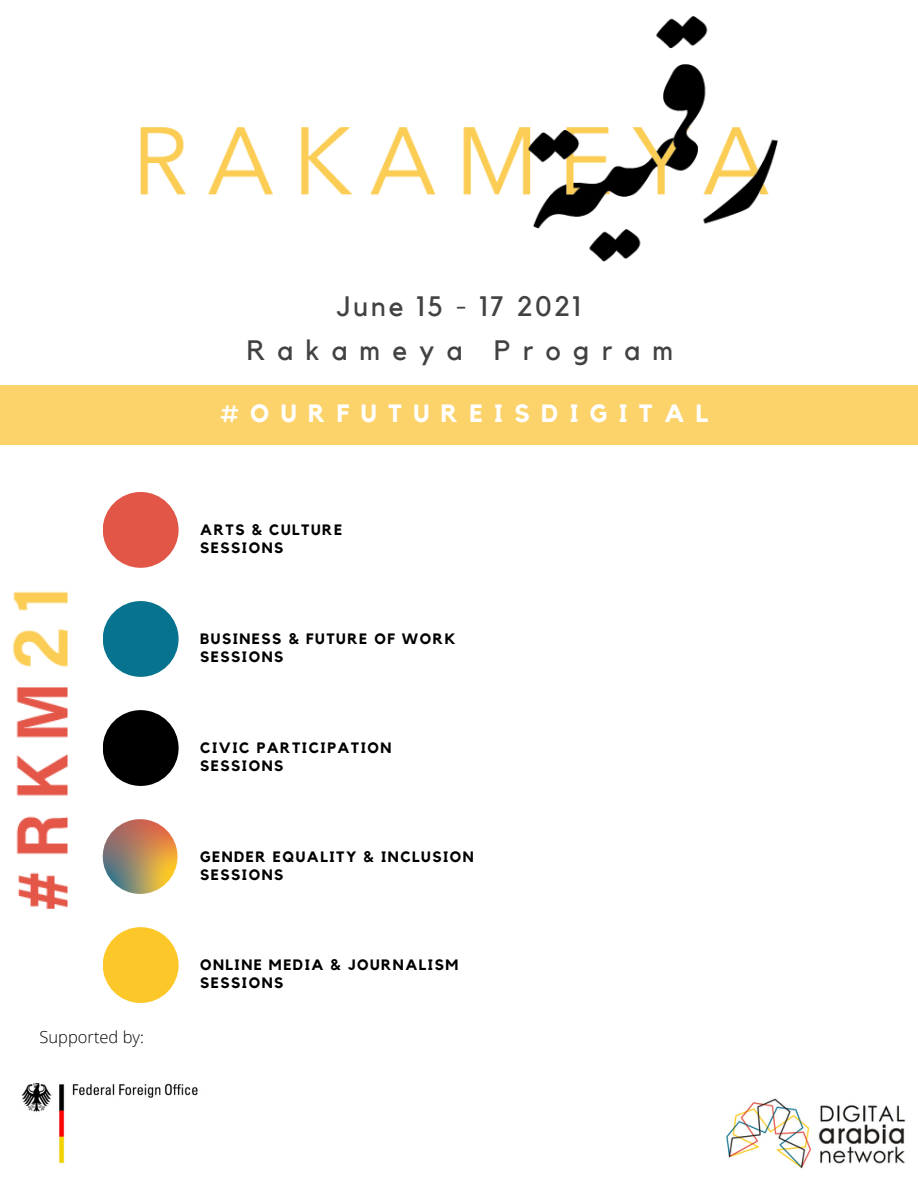
<style>
.page{position:relative;width:918px;height:1188px;background:#fff}
.page>*{position:absolute;margin:0;border:0;box-sizing:border-box;transform-origin:0 0}
.t1{font:28.05px "Kollektif";letter-spacing:.44em;color:#424242}
.t2{font:28.05px "Kollektif";letter-spacing:.1em;color:#424242}
.t3{font:700 24.9px "Kollektif";letter-spacing:.46em;color:#fff}
.t4{font:300 16.5px "Open Sans";color:#000}
.t5{font:700 15px/18px "Kollektif";letter-spacing:.1em;color:#000}
</style>
<div class="page">
<img style="left:140px;top:16px;width:637px;height:245px">
<div style="left:103px;top:601px;width:76px;height:76px;background:#08738e;border-radius:50%"></div>
<div style="left:103px;top:492px;width:76px;height:76px;background:#e15646;border-radius:50%"></div>
<div style="left:103px;top:927px;width:76px;height:76px;background:#fcc728;border-radius:50%"></div>
<div style="left:103px;top:710px;width:76px;height:76px;background:#000;border-radius:50%"></div>
<img style="left:103px;top:819px;width:75px;height:75px;border-radius:50%">
<img style="left:13px;top:591px;width:55px;height:318px">
<img style="left:726px;top:1098px;width:180px;height:71px">
<img style="left:21px;top:1082px;width:177px;height:83px">
<div style="left:0;top:386px;width:918px;height:59px;background:#fbd36a"></div>
<p class="t4" style="left:40px;top:1026px;width:106px">Supported by:</p>
<p class="t2" style="left:337px;top:293px;width:246px">June 15 - 17 2021</p>
<p class="t1" style="left:247px;top:337px;width:428px">Rakameya Program</p>
<p class="t3" style="left:220px;top:402px;width:489px">#OURFUTUREISDIGITAL</p>
<p class="t5" style="left:200px;top:521px;width:144px">ARTS &amp; CULTURE<br>SESSIONS</p>
<p class="t5" style="left:200px;top:630px;width:257px">BUSINESS &amp; FUTURE OF WORK<br>SESSIONS</p>
<p class="t5" style="left:200px;top:739px;width:193px">CIVIC PARTICIPATION<br>SESSIONS</p>
<p class="t5" style="left:200px;top:848px;width:275px">GENDER EQUALITY &amp; INCLUSION<br>SESSIONS</p>
<p class="t5" style="left:200px;top:957px;width:260px">ONLINE MEDIA &amp; JOURNALISM<br>SESSIONS</p>
</div>
